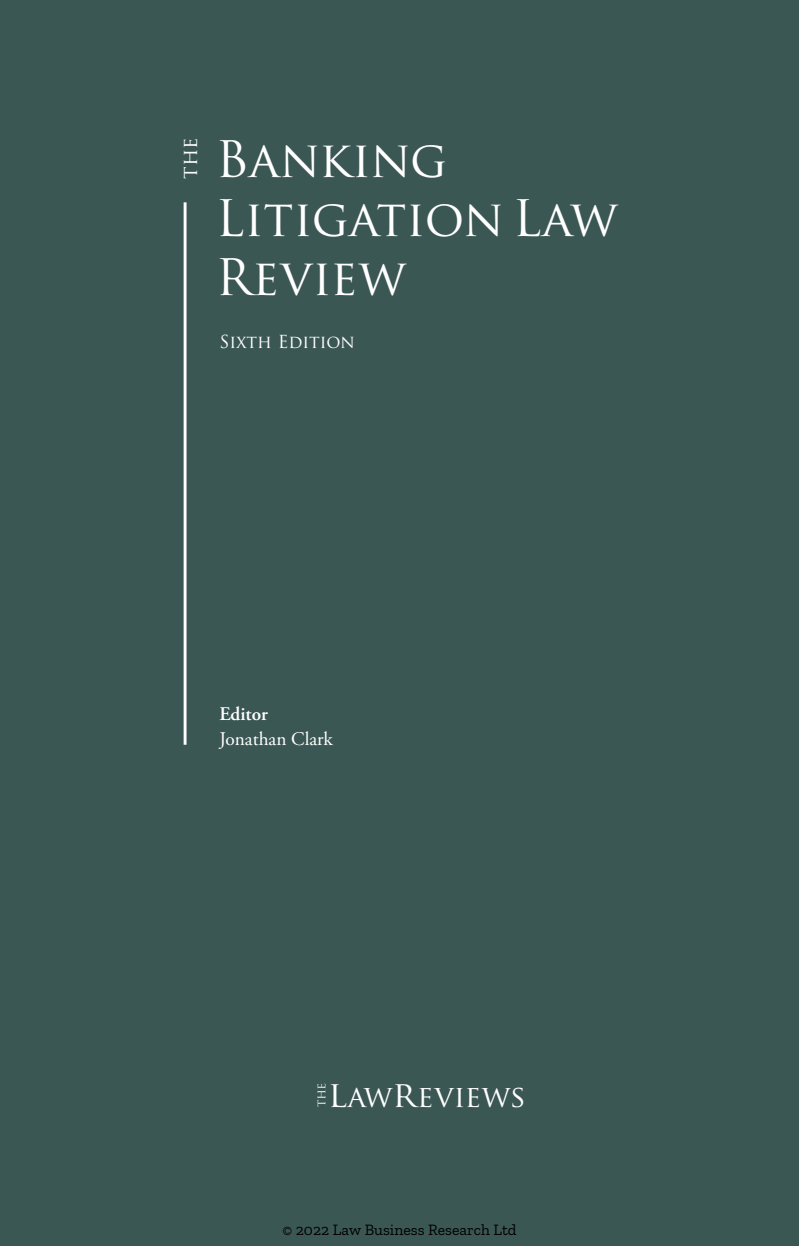
<style>
.page{position:relative;width:799px;height:1246px;background:#fff}
.page>*{position:absolute;margin:0;border:0;box-sizing:border-box;transform-origin:0 0}
.t1{font:49px/58.8px "Trajan Pro";color:#fff}
.t2{font:29.75px "Trajan Pro";color:#fff}
.t3{font:20.47px "Trajan Pro";color:#fff}
.t4{font:19.25px "Adobe Garamond Pro";color:#fff}
.t5{font:600 19.25px "Adobe Garamond Pro";color:#fff}
.t6{font:17.5px "Trajan Pro";color:#fff}
.t7{font:15.75px "Zilla Slab";color:#000}
.s1{font-size:35.7px}
</style>
<div class="page">
<div style="left:0;top:0;width:799px;height:1245px;background:#3b5753"></div>
<hr style="left:184px;top:202px;width:2px;height:542px;background:#fff">
<svg style="left:317px;top:1083px;width:8px;height:23px"></svg>
<p class="t3" style="left:177px;top:179px;width:43px;rotate:-90deg">the</p>
<h1 class="t1" style="left:215px;top:129px;width:404px">Banking<br>Litigation Law<br>Review</h1>
<p class="t6" style="left:219px;top:331px;width:137px">Sixth Edition</p>
<p class="t5" style="left:219px;top:702px;width:50px">Editor</p>
<p class="t4" style="left:219px;top:727px;width:115px">Jonathan Clark</p>
<h2 class="t2" style="left:328px;top:1076px;width:199px"><span class="s1">l</span>aw<span class="s1">r</span>eviews</h2>
<p class="t7" style="left:282px;top:1220px;width:236px">© 2022 Law Business Research Ltd</p>
</div>
